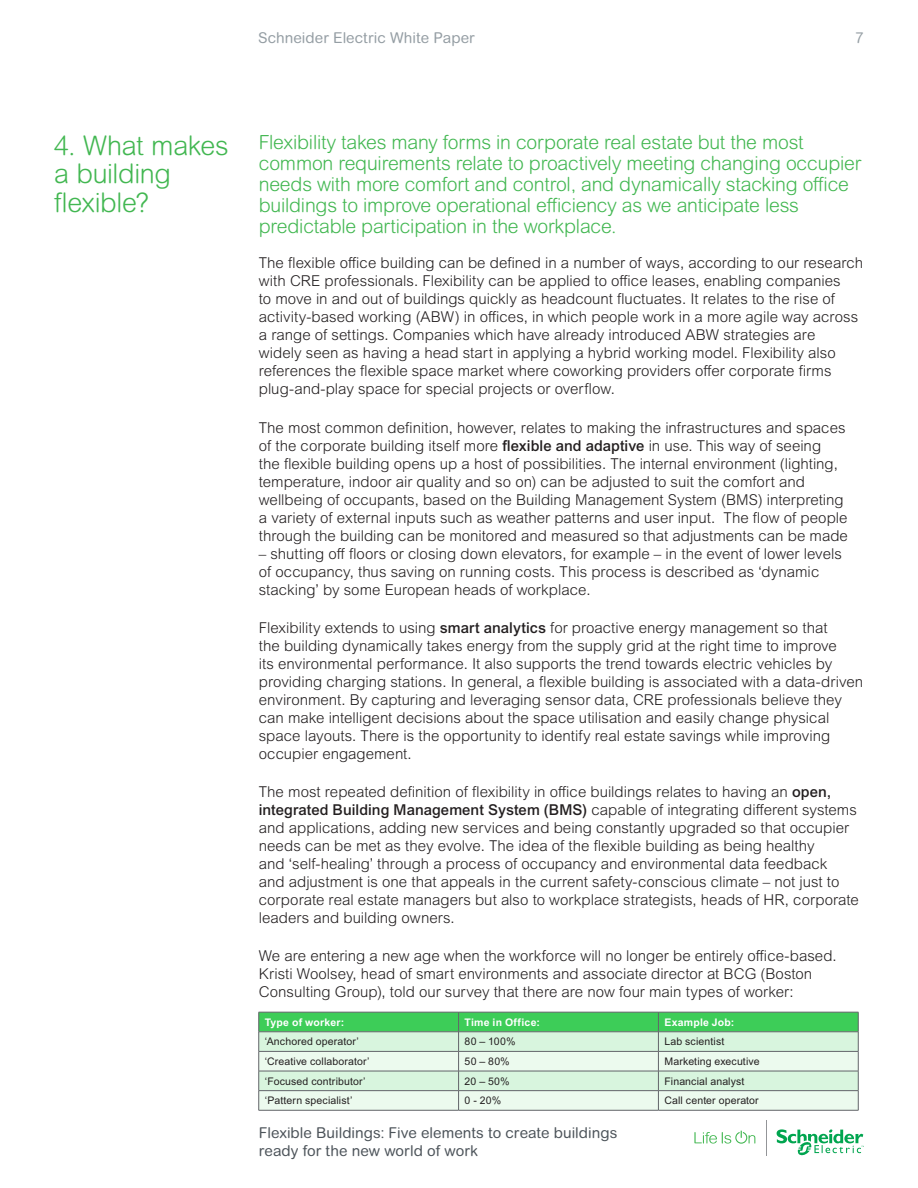
<style>
.page{position:relative;width:918px;height:1188px;background:#fff}
.page>*{position:absolute;margin:0;border:0;box-sizing:border-box;transform-origin:0 0}
.Section_Header{font:300 27px/28.5px "Arial Rounded MT Pro";letter-spacing:-.015em;color:#42b751}
.Initial_Header_Para{font:300 19.5px/21px "Arial Rounded MT Pro";letter-spacing:-.01em;color:#42b751}
.Body_Text{font:300 15px/18px "Arial MT Pro";color:#231f20}
.t1{font:15px/18px "Arial Rounded MT Pro";letter-spacing:.005em;color:#4d545a}
.t2{font:15px "Arial Rounded MT Pro";letter-spacing:.005em;color:#959ea4}
.Body_Text-2{font:10.5px "Arial MT Pro";letter-spacing:.015em;color:#231f20}
.Body_Text-3{font:700 10.5px "Arial MT Pro";letter-spacing:.02em;color:#fff}
.s1{font-weight:500}
</style>
<div class="page">
<svg style="left:694px;top:1131px;width:61px;height:13px"></svg>
<hr style="left:766px;top:1121px;width:1px;height:35px;background:#939598">
<svg style="left:777px;top:1129px;width:87px;height:27px"></svg>
<svg style="left:258px;top:1012px;width:601px;height:98px;background:#bbe7c4"></svg>
<hr style="left:259px;top:1110px;width:200px;height:1px;background:#626469">
<hr style="left:459px;top:1110px;width:199px;height:1px;background:#626469">
<hr style="left:658px;top:1110px;width:200px;height:1px;background:#626469">
<p class="t2" style="left:258px;top:29px;width:218px">Schneider Electric White Paper</p>
<p class="t2" style="left:856px;top:29px;width:10px">7</p>
<p class="Section_Header" style="left:54px;top:132px;width:176px">4. What makes a building flexible?</p>
<p class="Initial_Header_Para" style="left:259px;top:133px;width:604px">Flexibility takes many forms in corporate real estate but the most common requirements relate to proactively meeting changing occupier needs with more comfort and control, and dynamically stacking office buildings to improve operational efficiency as we anticipate less predictable participation in the workplace.</p>
<p class="Body_Text" style="left:259px;top:254px;width:606px">The flexible office building can be defined in a number of ways, according to our research with CRE professionals. Flexibility can be applied to office leases, enabling companies<br>to move in and out of buildings quickly as headcount fluctuates. It relates to the rise of activity-based working (ABW) in offices, in which people work in a more agile way across a range of settings. Companies which have already introduced ABW strategies are<br>widely seen as having a head start in applying a hybrid working model. Flexibility also references the flexible space market where coworking providers offer corporate firms plug-and-play space for special projects or overflow.</p>
<p class="Body_Text" style="left:259px;top:419px;width:591px">The most common definition, however, relates to making the infrastructures and spaces of the corporate building itself more <span class="s1">flexible and adaptive</span> in use. This way of seeing<br>the flexible building opens up a host of possibilities. The internal environment (lighting, temperature, indoor air quality and so on) can be adjusted to suit the comfort and wellbeing of occupants, based on the Building Management System (BMS) interpreting a variety of external inputs such as weather patterns and user input. The flow of people through the building can be monitored and measured so that adjustments can be made</p>
<p class="Body_Text" style="left:259px;top:545px;width:585px">– shutting off floors or closing down elevators, for example – in the event of lower levels of occupancy, thus saving on running costs. This process is described as ‘dynamic stacking’ by some European heads of workplace.</p>
<p class="Body_Text" style="left:259px;top:619px;width:606px">Flexibility extends to using <span class="s1">smart analytics</span> for proactive energy management so that<br>the building dynamically takes energy from the supply grid at the right time to improve<br>its environmental performance. It also supports the trend towards electric vehicles by providing charging stations. In general, a flexible building is associated with a data-driven environment. By capturing and leveraging sensor data, CRE professionals believe they can make intelligent decisions about the space utilisation and easily change physical space layouts. There is the opportunity to identify real estate savings while improving occupier engagement.</p>
<p class="Body_Text" style="left:259px;top:783px;width:602px">The most repeated definition of flexibility in office buildings relates to having an <span class="s1">open, integrated Building Management System (BMS)</span> capable of integrating different systems and applications, adding new services and being constantly upgraded so that occupier needs can be met as they evolve. The idea of the flexible building as being healthy<br>and ‘self-healing’ through a process of occupancy and environmental data feedback<br>and adjustment is one that appeals in the current safety-conscious climate – not just to corporate real estate managers but also to workplace strategists, heads of HR, corporate leaders and building owners.</p>
<p class="Body_Text" style="left:259px;top:947px;width:579px">We are entering a new age when the workforce will no longer be entirely office-based.<br>Kristi Woolsey, head of smart environments and associate director at BCG (Boston<br>Consulting Group), told our survey that there are now four main types of worker:</p>
<p class="Body_Text-3" style="left:265px;top:1016px;width:81px">Type of worker:</p>
<p class="Body_Text-3" style="left:465px;top:1016px;width:77px">Time in Office:</p>
<p class="Body_Text-3" style="left:664px;top:1016px;width:72px">Example Job:</p>
<p class="Body_Text-2" style="left:265px;top:1036px;width:95px">‘Anchored operator’</p>
<p class="Body_Text-2" style="left:465px;top:1036px;width:52px">80 – 100%</p>
<p class="Body_Text-2" style="left:664px;top:1036px;width:61px">Lab scientist</p>
<p class="Body_Text-2" style="left:265px;top:1055px;width:106px">‘Creative collaborator’</p>
<p class="Body_Text-2" style="left:465px;top:1055px;width:46px">50 – 80%</p>
<p class="Body_Text-2" style="left:664px;top:1055px;width:97px">Marketing executive</p>
<p class="Body_Text-2" style="left:265px;top:1075px;width:102px">‘Focused contributor’</p>
<p class="Body_Text-2" style="left:465px;top:1075px;width:46px">20 – 50%</p>
<p class="Body_Text-2" style="left:664px;top:1075px;width:81px">Financial analyst</p>
<p class="Body_Text-2" style="left:265px;top:1095px;width:89px">‘Pattern specialist’</p>
<p class="Body_Text-2" style="left:465px;top:1095px;width:38px">0 - 20%</p>
<p class="Body_Text-2" style="left:664px;top:1095px;width:96px">Call center operator</p>
<p class="t1" style="left:259px;top:1124px;width:360px">Flexible Buildings: Five elements to create buildings ready for the new world of work</p>
</div>
